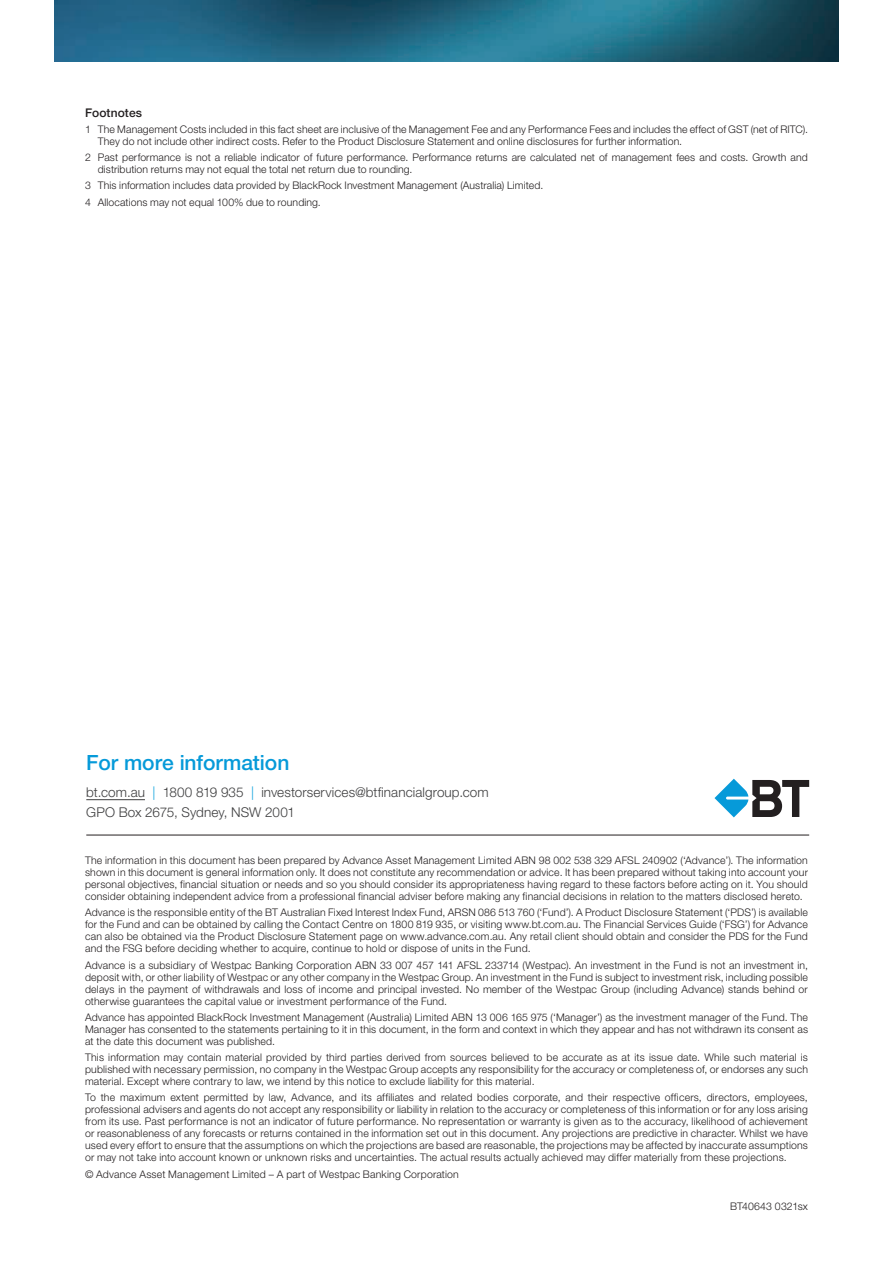
<style>
.page{position:relative;width:893px;height:1263px;background:#fff}
.page>*{position:absolute;margin:0;border:0;box-sizing:border-box;transform-origin:0 0}
.t1{font:500 21px "Helvetica Neue LT Std";color:#069ad9}
.t2{font:300 13.5px/19.5px "Helvetica Neue LT Std";letter-spacing:.005em;color:#3e3e3f}
.t3{font:500 12px "Helvetica Neue LT Std";letter-spacing:.01em;color:#231f20}
.t4{font:300 10.5px/12px "Helvetica Neue LT Std";letter-spacing:.01em;color:#231f20;text-align:justify}
.s1{color:#0ba1dc}
</style>
<div class="page">
<img style="left:54px;top:0;width:785px;height:62px">
<hr style="left:86px;top:835px;width:723px;height:1px;background:#231f20">
<svg style="left:714px;top:779px;width:95px;height:38px"></svg>
<hr style="left:86px;top:799px;width:59px;height:1px;background:#3e3e3f">
<p class="t3" style="left:85px;top:105px;width:59px">Footnotes</p>
<p class="t4" style="left:98px;top:123px;width:712px;text-indent:-13px">1 The Management Costs included in this fact sheet are inclusive of the Management Fee and any Performance Fees and includes the effect of GST (net of RITC).<br>They do not include other indirect costs. Refer to the Product Disclosure Statement and online disclosures for further information.</p>
<p class="t4" style="left:98px;top:151px;width:712px;text-indent:-13px">2 Past performance is not a reliable indicator of future performance. Performance returns are calculated net of management fees and costs. Growth and distribution returns may not equal the total net return due to rounding.</p>
<p class="t4" style="left:85px;top:177px;width:460px;line-height:16.2px">3 This information includes data provided by BlackRock Investment Management (Australia) Limited.<br>4 Allocations may not equal 100% due to rounding.</p>
<h1 class="t1" style="left:86px;top:750px;width:205px">For more information</h1>
<p class="t2" style="left:86px;top:782px;width:404px">bt.com.au <span class="s1">|</span> 1800 819 935 <span class="s1">|</span> investorservices@btfinancialgroup.com<br>GPO Box 2675, Sydney, NSW 2001</p>
<p class="t4" style="left:85px;top:854px;width:724px">The information in this document has been prepared by Advance Asset Management Limited ABN 98 002 538 329 AFSL 240902 (‘Advance’). The information shown in this document is general information only. It does not constitute any recommendation or advice. It has been prepared without taking into account your personal objectives, financial situation or needs and so you should consider its appropriateness having regard to these factors before acting on it. You should consider obtaining independent advice from a professional financial adviser before making any financial decisions in relation to the matters disclosed hereto.</p>
<p class="t4" style="left:85px;top:906px;width:724px">Advance is the responsible entity of the BT Australian Fixed Interest Index Fund, ARSN 086 513 760 (‘Fund’). A Product Disclosure Statement (‘PDS’) is available for the Fund and can be obtained by calling the Contact Centre on 1800 819 935, or visiting www.bt.com.au. The Financial Services Guide (‘FSG’) for Advance can also be obtained via the Product Disclosure Statement page on www.advance.com.au. Any retail client should obtain and consider the PDS for the Fund and the FSG before deciding whether to acquire, continue to hold or dispose of units in the Fund.</p>
<p class="t4" style="left:85px;top:958px;width:724px">Advance is a subsidiary of Westpac Banking Corporation ABN 33 007 457 141 AFSL 233714 (Westpac). An investment in the Fund is not an investment in, deposit with, or other liability of Westpac or any other company in the Westpac Group. An investment in the Fund is subject to investment risk, including possible delays in the payment of withdrawals and loss of income and principal invested. No member of the Westpac Group (including Advance) stands behind or otherwise guarantees the capital value or investment performance of the Fund.</p>
<p class="t4" style="left:85px;top:1011px;width:724px">Advance has appointed BlackRock Investment Management (Australia) Limited ABN 13 006 165 975 (‘Manager’) as the investment manager of the Fund. The Manager has consented to the statements pertaining to it in this document, in the form and context in which they appear and has not withdrawn its consent as at the date this document was published.</p>
<p class="t4" style="left:85px;top:1051px;width:724px">This information may contain material provided by third parties derived from sources believed to be accurate as at its issue date. While such material is published with necessary permission, no company in the Westpac Group accepts any responsibility for the accuracy or completeness of, or endorses any such material. Except where contrary to law, we intend by this notice to exclude liability for this material.</p>
<p class="t4" style="left:85px;top:1091px;width:724px">To the maximum extent permitted by law, Advance, and its affiliates and related bodies corporate, and their respective officers, directors, employees, professional advisers and agents do not accept any responsibility or liability in relation to the accuracy or completeness of this information or for any loss arising from its use. Past performance is not an indicator of future performance. No representation or warranty is given as to the accuracy, likelihood of achievement or reasonableness of any forecasts or returns contained in the information set out in this document. Any projections are predictive in character. Whilst we have used every effort to ensure that the assumptions on which the projections are based are reasonable, the projections may be affected by inaccurate assumptions or may not take into account known or unknown risks and uncertainties. The actual results actually achieved may differ materially from these projections.</p>
<p class="t4" style="left:85px;top:1167px;width:375px">© Advance Asset Management Limited – A part of Westpac Banking Corporation</p>
<p class="t4" style="left:730px;top:1200px;width:79px">BT40643 0321sx</p>
</div>
